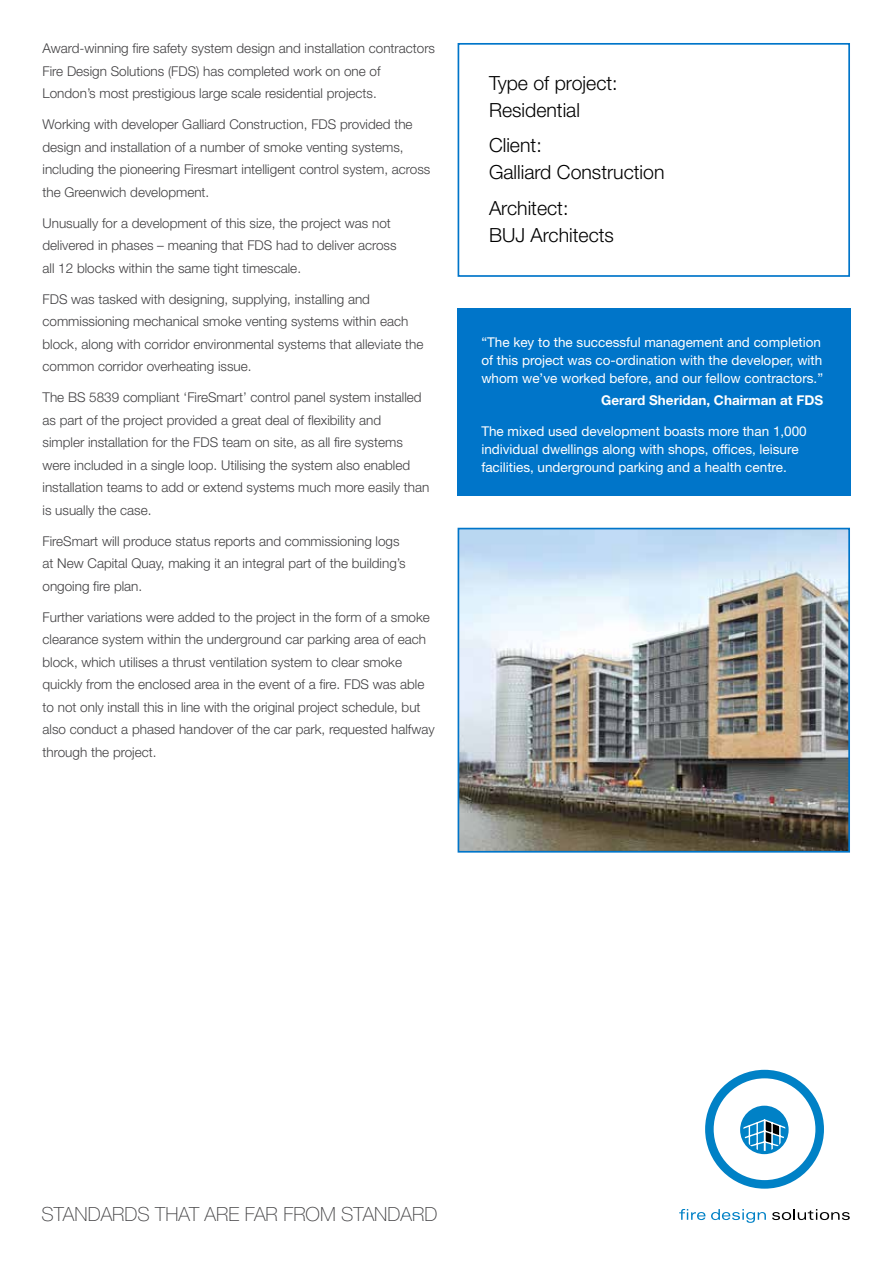
<style>
.page{position:relative;width:893px;height:1263px;background:#fff}
.page>*{position:absolute;margin:0;border:0;box-sizing:border-box;transform-origin:0 0}
.t1{font:300 19.5px/27px "Helvetica Neue";color:#000}
.t2{font:100 19.5px "Helvetica Neue";color:#414042}
.t3{font:300 13.5px/22.5px "Helvetica Neue";color:#414042}
.t4{font:13.5px/18px "Helvetica Neue";color:#fff}
.t5{font:700 13.5px "Helvetica Neue";color:#fff}
</style>
<div class="page">
<img style="left:461px;top:531px;width:386px;height:319px">
<div style="left:458px;top:528px;width:392px;height:325px;border:2px solid #0075c9"></div>
<div style="left:458px;top:43px;width:392px;height:234px;border:2px solid #0075c9"></div>
<div style="left:742px;top:1107px;width:45px;height:45px;background:#0081c6;border-radius:50%"></div>
<svg style="left:679px;top:1209px;width:26px;height:11px"></svg>
<svg style="left:711px;top:1209px;width:55px;height:14px"></svg>
<svg style="left:772px;top:1209px;width:78px;height:11px"></svg>
<svg style="left:705px;top:1118px;width:119px;height:71px"></svg>
<div style="left:740px;top:1106px;width:49px;height:48px;border:3px solid #0081c6;border-radius:50%"></div>
<div style="left:705px;top:1070px;width:119px;height:119px;border:9px solid #0081c6;border-radius:50%"></div>
<div style="left:457px;top:309px;width:393px;height:187px;background:#0075c9"></div>
<p class="t3" style="left:43px;top:37px;width:394px">Award-winning fire safety system design and installation contractors<br>Fire Design Solutions (FDS) has completed work on one of<br>London’s most prestigious large scale residential projects.</p>
<p class="t3" style="left:43px;top:113px;width:389px">Working with developer Galliard Construction, FDS provided the design and installation of a number of smoke venting systems, including the pioneering Firesmart intelligent control system, across the Greenwich development.</p>
<p class="t3" style="left:43px;top:211px;width:356px">Unusually for a development of this size, the project was not delivered in phases – meaning that FDS had to deliver across all 12 blocks within the same tight timescale.</p>
<p class="t3" style="left:43px;top:287px;width:382px">FDS was tasked with designing, supplying, installing and commissioning mechanical smoke venting systems within each block, along with corridor environmental systems that alleviate the common corridor overheating issue.</p>
<p class="t3" style="left:43px;top:386px;width:388px">The BS 5839 compliant ‘FireSmart’ control panel system installed as part of the project provided a great deal of flexibility and<br>simpler installation for the FDS team on site, as all fire systems were included in a single loop. Utilising the system also enabled installation teams to add or extend systems much more easily than is usually the case.</p>
<p class="t3" style="left:43px;top:529px;width:365px">FireSmart will produce status reports and commissioning logs at New Capital Quay, making it an integral part of the building’s ongoing fire plan.</p>
<p class="t3" style="left:43px;top:605px;width:394px">Further variations were added to the project in the form of a smoke clearance system within the underground car parking area of each block, which utilises a thrust ventilation system to clear smoke quickly from the enclosed area in the event of a fire. FDS was able to not only install this in line with the original project schedule, but also conduct a phased handover of the car park, requested halfway through the project.</p>
<h1 class="t1" style="left:489px;top:69px;width:130px">Type of project:<br>Residential</h1>
<h1 class="t1" style="left:489px;top:131px;width:177px">Client:<br>Galliard Construction</h1>
<h1 class="t1" style="left:489px;top:194px;width:126px">Architect:<br>BUJ Architects</h1>
<p class="t4" style="left:481px;top:333px;width:343px">“The key to the successful management and completion of this project was co-ordination with the developer, with whom we’ve worked before, and our fellow contractors.”</p>
<p class="t5" style="left:601px;top:392px;width:224px">Gerard Sheridan, Chairman at FDS</p>
<p class="t4" style="left:481px;top:422px;width:327px">The mixed used development boasts more than 1,000 individual dwellings along with shops, offices, leisure facilities, underground parking and a health centre.</p>
<h1 class="t2" style="left:41px;top:1203px;width:397px">STANDARDS THAT ARE FAR FROM STANDARD</h1>
</div>
